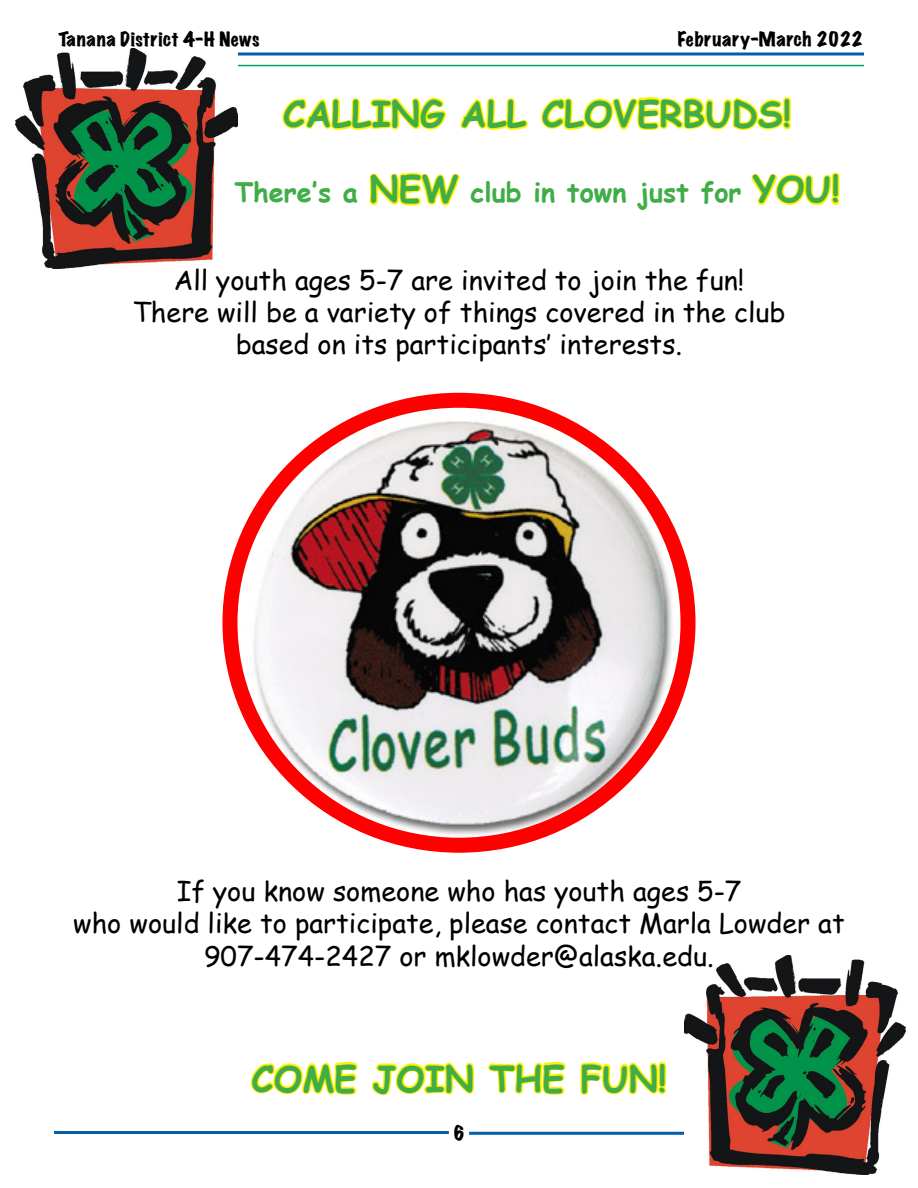
<style>
.page{position:relative;width:918px;height:1188px;background:#fff}
.page>*{position:absolute;margin:0;border:0;box-sizing:border-box;transform-origin:0 0}
.t1{font:700 36px "Comic Sans MS";color:#41ad49}
.t2{font:27px/32.4px "Comic Sans MS";color:#000;text-align:center}
.t3{font:700 27px "Comic Sans MS";color:#41ad49}
.t4{font:expanded 18px "Marker Felt";letter-spacing:.035em;color:#000}
.s1{font-size:36px}
</style>
<div class="page">
<hr style="left:54px;top:1131px;width:395px;height:3px;background:#005daa">
<hr style="left:469px;top:1132px;width:395px;height:3px;background:#005daa">
<svg style="left:238px;top:52px;width:626px;height:4px;background:#3f85bf"></svg>
<hr style="left:54px;top:65px;width:810px;height:1px;background:#00a160">
<img style="left:236px;top:405px;width:446px;height:435px">
<div style="left:222px;top:393px;width:474px;height:460px;border:15px solid #f00;border-radius:50%"></div>
<img style="left:16px;top:49px;width:221px;height:219px">
<img style="left:684px;top:955px;width:222px;height:219px">
<svg style="left:250px;top:1061px;width:108px;height:34px"></svg>
<svg style="left:371px;top:1062px;width:104px;height:34px"></svg>
<svg style="left:488px;top:1061px;width:78px;height:34px"></svg>
<svg style="left:580px;top:1061px;width:86px;height:34px"></svg>
<svg style="left:541px;top:97px;width:250px;height:33px"></svg>
<svg style="left:281px;top:52px;width:249px;height:154px"></svg>
<svg style="left:751px;top:172px;width:89px;height:34px"></svg>
<p class="t4" style="left:58px;top:25px;width:202px">Tanana District 4-H News</p>
<p class="t4" style="left:678px;top:25px;width:186px">February-March 2022</p>
<h1 class="t1" style="left:283px;top:87px;width:510px">CALLING ALL CLOVERBUDS!</h1>
<p class="t3" style="left:234px;top:173px;width:607px">There’s a <span class="s1">NEW</span> club in town just for <span class="s1">YOU!</span></p>
<p class="t2" style="left:133px;top:263px;width:654px">All youth ages 5-7 are invited to join the fun!<br>There will be a variety of things covered in the club based on its participants’ interests.</p>
<p class="t2" style="left:73px;top:874px;width:773px">If you know someone who has youth ages 5-7<br>who would like to participate, please contact Marla Lowder at<br>907-474-2427 or mklowder@alaska.edu.</p>
<h1 class="t1" style="left:251px;top:1052px;width:417px">COME JOIN THE FUN!</h1>
<p class="t4" style="left:453px;top:1119px;width:13px">6</p>
</div>
